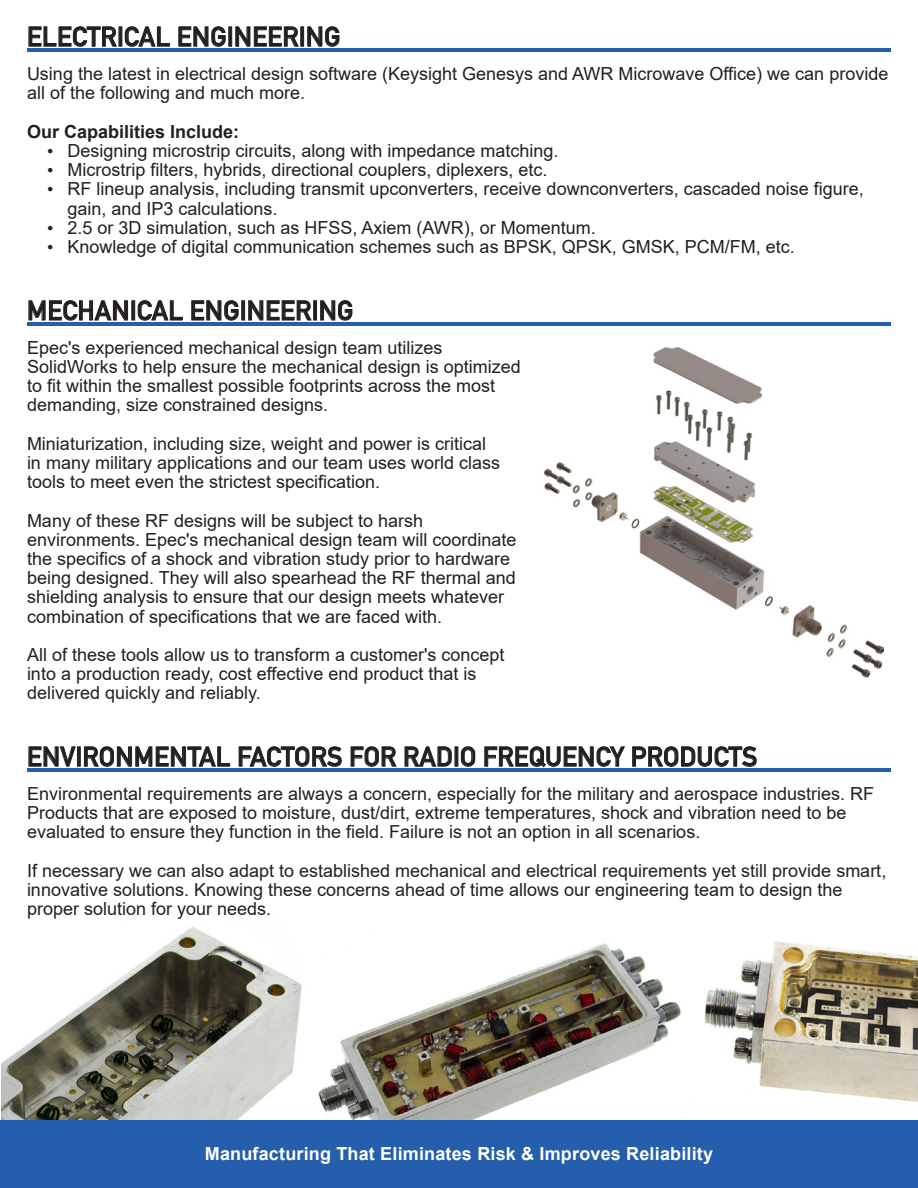
<style>
.page{position:relative;width:918px;height:1188px;background:#fff}
.page>*{position:absolute;margin:0;border:0;box-sizing:border-box;transform-origin:0 0}
.t1{font:27px "DIN Mittelschrift";color:#231f20}
.t2{font:18px/19.2px "Arial";color:#231f20}
.t3{font:700 18px "Arial";letter-spacing:.01em;color:#fff}
.t4{font:700 18px "Arial";color:#231f20}
.s1{font-family:"Times New Roman"}
</style>
<div class="page">
<img style="left:318px;top:943px;width:363px;height:177px">
<img style="left:2px;top:927px;width:300px;height:193px">
<div style="left:0;top:1120px;width:918px;height:68px;background:#245eac"></div>
<img style="left:704px;top:941px;width:214px;height:161px">
<svg style="left:29px;top:26px;width:88px;height:21px"></svg>
<svg style="left:125px;top:26px;width:45px;height:21px"></svg>
<svg style="left:179px;top:26px;width:46px;height:21px"></svg>
<div style="left:229px;top:27px;width:3px;height:19px;border:1px solid #231f20"></div>
<svg style="left:235px;top:27px;width:64px;height:20px"></svg>
<div style="left:301px;top:27px;width:3px;height:19px;border:1px solid #231f20"></div>
<svg style="left:307px;top:26px;width:32px;height:21px"></svg>
<hr style="left:27px;top:49px;width:864px;height:3px;background:#245eac">
<svg style="left:29px;top:300px;width:99px;height:21px"></svg>
<div style="left:132px;top:301px;width:3px;height:19px;border:1px solid #231f20"></div>
<svg style="left:138px;top:300px;width:45px;height:21px"></svg>
<svg style="left:191px;top:300px;width:47px;height:21px"></svg>
<div style="left:242px;top:301px;width:3px;height:19px;border:1px solid #231f20"></div>
<svg style="left:248px;top:300px;width:63px;height:20px"></svg>
<div style="left:314px;top:301px;width:3px;height:19px;border:1px solid #231f20"></div>
<svg style="left:320px;top:300px;width:32px;height:21px"></svg>
<hr style="left:27px;top:323px;width:864px;height:3px;background:#245eac">
<svg style="left:29px;top:747px;width:47px;height:20px"></svg>
<div style="left:77px;top:747px;width:3px;height:19px;border:1px solid #231f20"></div>
<svg style="left:84px;top:746px;width:146px;height:21px"></svg>
<svg style="left:239px;top:746px;width:103px;height:21px"></svg>
<svg style="left:351px;top:746px;width:45px;height:21px"></svg>
<svg style="left:405px;top:747px;width:47px;height:20px"></svg>
<svg style="left:461px;top:746px;width:14px;height:21px"></svg>
<svg style="left:485px;top:746px;width:140px;height:21px"></svg>
<svg style="left:632px;top:746px;width:125px;height:21px"></svg>
<hr style="left:27px;top:769px;width:864px;height:3px;background:#245eac">
<img style="left:544px;top:347px;width:340px;height:331px">
<h1 class="t1" style="left:27px;top:21px;width:315px">ELECTRICAL ENGINEERING</h1>
<p class="t2" style="left:27px;top:64px;width:863px">Using the latest in electrical design software (Keysight Genesys and AWR Microwave Office) we can provide all of the following and much more.</p>
<p class="t4" style="left:27px;top:119px;width:214px">Our Capabilities Include:</p>
<p class="t2" style="left:47px;top:141px;width:513px"><span class="s1">•</span> Designing microstrip circuits, along with impedance matching.</p>
<p class="t2" style="left:47px;top:160px;width:502px"><span class="s1">•</span> Microstrip filters, hybrids, directional couplers, diplexers, etc.</p>
<p class="t2" style="left:68px;top:179px;width:798px;text-indent:-20px"><span class="s1">•</span> RF lineup analysis, including transmit upconverters, receive downconverters, cascaded noise figure, gain, and IP3 calculations.</p>
<p class="t2" style="left:47px;top:218px;width:550px"><span class="s1">•</span> 2.5 or 3D simulation, such as HFSS, Axiem (AWR), or Momentum.</p>
<p class="t2" style="left:47px;top:237px;width:749px"><span class="s1">•</span> Knowledge of digital communication schemes such as BPSK, QPSK, GMSK, PCM/FM, etc.</p>
<h1 class="t1" style="left:27px;top:295px;width:328px">MECHANICAL ENGINEERING</h1>
<p class="t2" style="left:27px;top:338px;width:495px">Epec's experienced mechanical design team utilizes SolidWorks to help ensure the mechanical design is optimized to fit within the smallest possible footprints across the most demanding, size constrained designs.</p>
<p class="t2" style="left:27px;top:434px;width:475px">Miniaturization, including size, weight and power is critical in many military applications and our team uses world class tools to meet even the strictest specification.</p>
<p class="t2" style="left:27px;top:511px;width:491px">Many of these RF designs will be subject to harsh environments. Epec's mechanical design team will coordinate the specifics of a shock and vibration study prior to hardware being designed. They will also spearhead the RF thermal and shielding analysis to ensure that our design meets whatever combination of specifications that we are faced with.</p>
<p class="t2" style="left:27px;top:645px;width:479px">All of these tools allow us to transform a customer's concept into a production ready, cost effective end product that is delivered quickly and reliably.</p>
<h1 class="t1" style="left:27px;top:741px;width:732px">ENVIRONMENTAL FACTORS FOR RADIO FREQUENCY PRODUCTS</h1>
<p class="t2" style="left:27px;top:784px;width:849px">Environmental requirements are always a concern, especially for the military and aerospace industries. RF<br>Products that are exposed to moisture, dust/dirt, extreme temperatures, shock and vibration need to be evaluated to ensure they function in the field. Failure is not an option in all scenarios.</p>
<p class="t2" style="left:27px;top:861px;width:861px">If necessary we can also adapt to established mechanical and electrical requirements yet still provide smart, innovative solutions. Knowing these concerns ahead of time allows our engineering team to design the proper solution for your needs.</p>
<p class="t3" style="left:205px;top:1141px;width:510px">Manufacturing That Eliminates Risk &amp; Improves Reliability</p>
</div>
